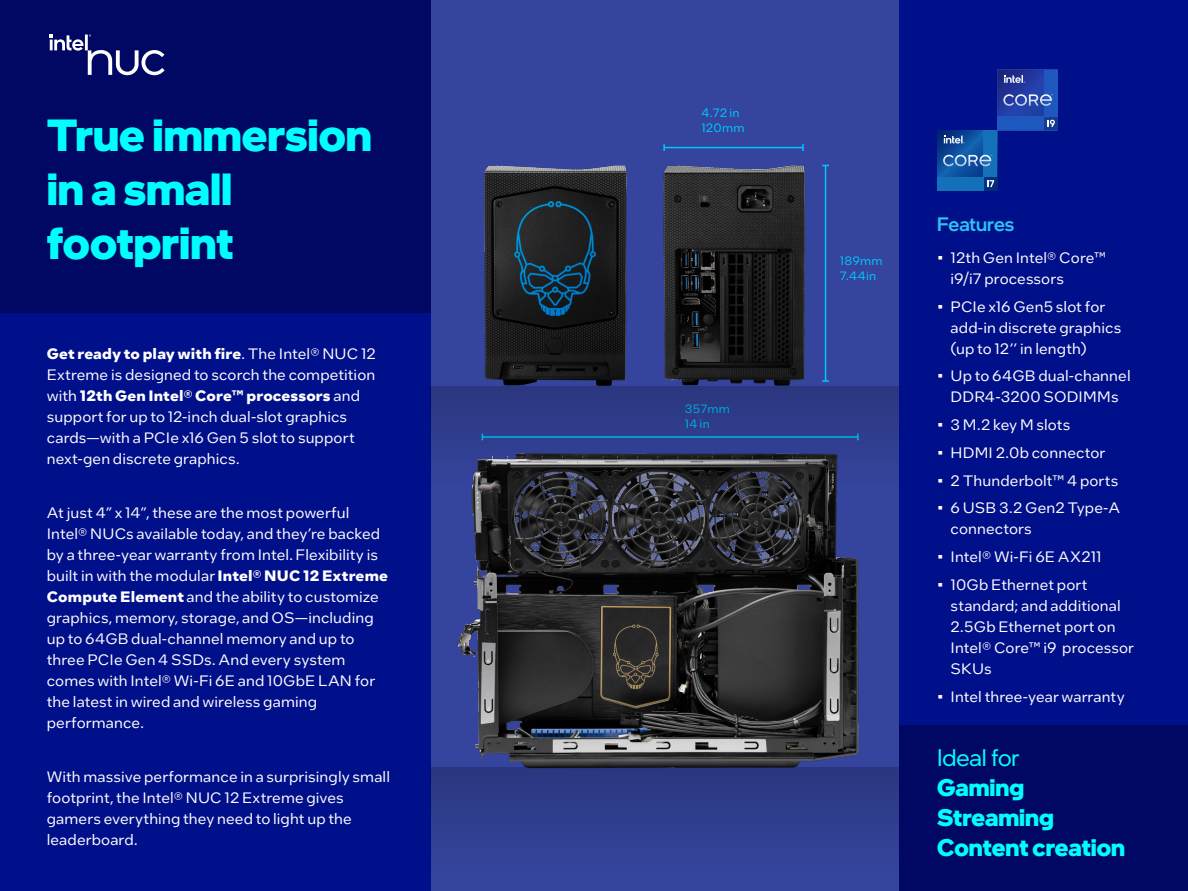
<style>
.page{position:relative;width:1188px;height:891px;background:#fff}
.page>*{position:absolute;margin:0;border:0;box-sizing:border-box;transform-origin:0 0}
.Paragraph_Style_5{font:700 45px/54px "Intel One Display";color:#00fffc}
._3{font:700 24px "Intel One Display";color:#00fffc}
._3-2{font:24px "Intel One Display";color:#00fffc}
.t1{font:500 19.5px "Intel One Display";letter-spacing:-.005em;color:#2bc4f3}
.body{font:15px/21px "Intel One Text";letter-spacing:.01em;color:#fff}
.Feature_Bullets{font:15px/21px "Intel One Text";letter-spacing:.01em;color:#fff}
.Technical_Spec_Bulle{font:12px "Intel One Text";letter-spacing:.015em;color:#00c7fd}
.s1{font-weight:700}
</style>
<div class="page">
<div style="left:0;top:0;width:440px;height:891px;background:#000f8a"></div>
<div style="left:891px;top:0;width:297px;height:891px;background:#000f8a"></div>
<div style="left:431px;top:0;width:468px;height:891px;background:#35449c"></div>
<div style="left:0;top:0;width:431px;height:313px;background:#000864"></div>
<img style="left:484px;top:146px;width:322px;height:240px">
<img style="left:430px;top:414px;width:429px;height:368px">
<hr style="left:825px;top:165px;width:1px;height:216px;background:#00c7fd">
<svg style="left:822px;top:380px;width:7px;height:2px"></svg>
<hr style="left:664px;top:147px;width:139px;height:1px;background:#00c7fd">
<svg style="left:663px;top:144px;width:2px;height:7px"></svg>
<svg style="left:802px;top:144px;width:2px;height:7px"></svg>
<div style="left:431px;top:767px;width:468px;height:102px;background:linear-gradient(to bottom,#2a377e,#35449d)"></div>
<svg style="left:431px;top:386px;width:468px;height:102px"></svg>
<div style="left:899px;top:725px;width:289px;height:166px;background:#000864"></div>
<svg style="left:937px;top:70px;width:121px;height:121px"></svg>
<svg style="left:50px;top:34px;width:115px;height:41px"></svg>
<p class="Paragraph_Style_5" style="left:47px;top:106px;width:327px">True immersion in a small footprint</p>
<p class="body" style="left:47px;top:342px;width:331px"><span class="s1">Get ready to play with fire</span>. The Intel® NUC 12<br>Extreme is designed to scorch the competition with <span class="s1">12th Gen Intel® Core™ processors</span> and support for up to 12-inch dual-slot graphics cards—with a PCIe x16 Gen 5 slot to support next-gen discrete graphics.</p>
<p class="body" style="left:47px;top:501px;width:343px">At just 4” x 14”, these are the most powerful Intel® NUCs available today, and they’re backed by a three-year warranty from Intel. Flexibility is built in with the modular <span class="s1">Intel® NUC 12 Extreme Compute Element</span> and the ability to customize graphics, memory, storage, and OS—including up to 64GB dual-channel memory and up to three PCIe Gen 4 SSDs. And every system comes with Intel® Wi-Fi 6E and 10GbE LAN for the latest in wired and wireless gaming performance.</p>
<p class="body" style="left:47px;top:765px;width:345px">With massive performance in a surprisingly small footprint, the Intel® NUC 12 Extreme gives gamers everything they need to light up the leaderboard.</p>
<p class="Technical_Spec_Bulle" style="left:701px;top:105px;width:40px">4.72 in</p>
<p class="Technical_Spec_Bulle" style="left:701px;top:120px;width:45px">120mm</p>
<p class="Technical_Spec_Bulle" style="left:685px;top:401px;width:46px">357mm</p>
<p class="Technical_Spec_Bulle" style="left:685px;top:416px;width:26px">14 in</p>
<p class="Technical_Spec_Bulle" style="left:840px;top:253px;width:44px">189mm</p>
<p class="Technical_Spec_Bulle" style="left:840px;top:268px;width:38px">7.44in</p>
<p class="t1" style="left:937px;top:211px;width:79px">Features</p>
<p class="Feature_Bullets" style="left:951px;top:247px;width:157px;text-indent:-14px">• 12th Gen Intel® Core™ i9/i7 processors</p>
<p class="Feature_Bullets" style="left:951px;top:295px;width:172px;text-indent:-14px">• PCIe x16 Gen5 slot for add-in discrete graphics (up to 12’’ in length)</p>
<p class="Feature_Bullets" style="left:937px;top:365px;width:195px;text-align:center">• Up to 64GB dual-channel<br>DDR4-3200 SODIMMs</p>
<p class="Feature_Bullets" style="left:937px;top:414px;width:135px">• 3 M.2 key M slots</p>
<p class="Feature_Bullets" style="left:937px;top:442px;width:170px">• HDMI 2.0b connector</p>
<p class="Feature_Bullets" style="left:937px;top:469px;width:183px">• 2 Thunderbolt™ 4 ports</p>
<p class="Feature_Bullets" style="left:951px;top:497px;width:171px;text-indent:-14px">• 6 USB 3.2 Gen2 Type-A connectors</p>
<p class="Feature_Bullets" style="left:937px;top:546px;width:166px">• Intel® Wi-Fi 6E AX211</p>
<p class="Feature_Bullets" style="left:951px;top:574px;width:185px;text-indent:-14px">• 10Gb Ethernet port standard; and additional<br>2.5Gb Ethernet port on<br>Intel® Core™ i9 processor<br>SKUs</p>
<p class="Feature_Bullets" style="left:937px;top:685px;width:189px">• Intel three-year warranty</p>
<p class="_3-2" style="left:937px;top:743px;width:84px">Ideal for</p>
<p class="_3" style="left:937px;top:771px;width:89px">Gaming</p>
<p class="_3" style="left:937px;top:801px;width:118px">Streaming</p>
<p class="_3" style="left:937px;top:831px;width:189px">Content creation</p>
</div>
